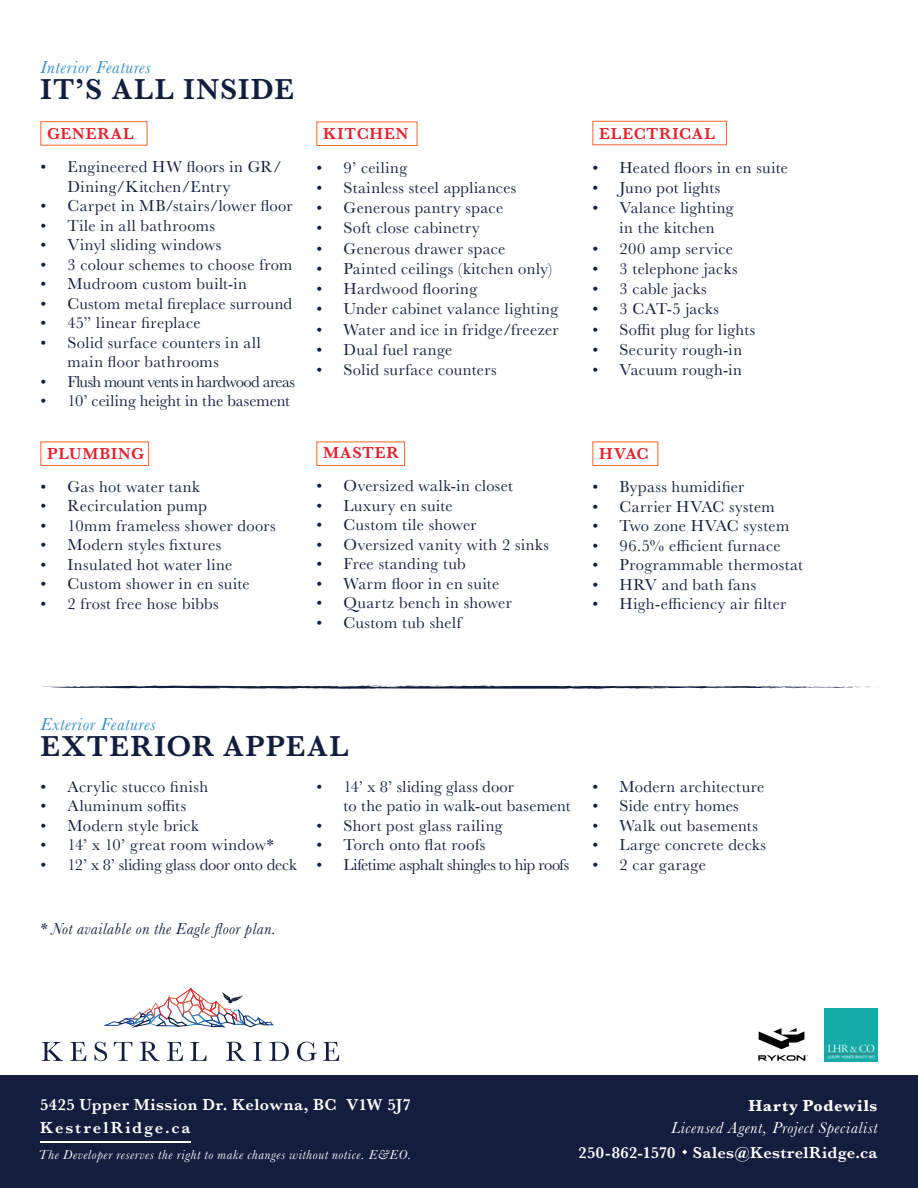
<style>
.page{position:relative;width:918px;height:1188px;background:#fff}
.page>*{position:absolute;margin:0;border:0;box-sizing:border-box;transform-origin:0 0}
.t1{font:600 30px "Baskerville";letter-spacing:.045em;color:#131d3e}
.t2{font:italic 18px "Baskerville";letter-spacing:.035em;color:#2f8cca}
.t3{font:16.5px/19.5px "Baskerville";letter-spacing:.02em;color:#131d3e}
.t4{font:600 16.5px/22.5px "Baskerville";letter-spacing:.025em;color:#fff}
.t5{font:600 16.5px "Baskerville";letter-spacing:.05em;color:#ea1f2a}
.t6{font:16.5px "Baskerville";letter-spacing:-.025em;color:#131d3e}
.t7{font:italic 16.5px "Baskerville";letter-spacing:.03em;color:#131d3e}
.t8{font:16.5px "Baskerville";letter-spacing:-.035em;color:#131d3e}
.t9{font:16.5px "Baskerville";letter-spacing:-.005em;color:#131d3e}
.t10{font:italic 16.5px "Baskerville";letter-spacing:.04em;color:#fff}
.t11{font:16.5px "Baskerville";color:#131d3e}
.t12{font:700 16.5px "Baskerville";letter-spacing:.045em;color:#fff}
.t13{font:italic 13.5px "Baskerville";letter-spacing:.05em;color:#fff}
</style>
<div class="page">
<div style="left:40px;top:121px;width:107px;height:25px;border:1px solid #f2652d"></div>
<div style="left:316px;top:122px;width:101px;height:24px;border:1px solid #f2652d"></div>
<div style="left:592px;top:121px;width:135px;height:24px;border:1px solid #f2652d"></div>
<div style="left:592px;top:442px;width:66px;height:24px;border:1px solid #f2652d"></div>
<div style="left:316px;top:442px;width:89px;height:24px;border:1px solid #f2652d"></div>
<div style="left:40px;top:442px;width:109px;height:24px;border:1px solid #f2652d"></div>
<svg style="left:42px;top:685px;width:837px;height:4px"></svg>
<div style="left:0;top:1076px;width:918px;height:112px;background:#131d3e"></div>
<svg style="left:42px;top:1042px;width:21px;height:19px"></svg>
<svg style="left:70px;top:1042px;width:16px;height:19px"></svg>
<svg style="left:95px;top:1042px;width:12px;height:19px"></svg>
<svg style="left:114px;top:1042px;width:18px;height:19px"></svg>
<svg style="left:140px;top:1042px;width:20px;height:19px"></svg>
<svg style="left:167px;top:1042px;width:16px;height:19px"></svg>
<svg style="left:190px;top:1042px;width:17px;height:19px"></svg>
<svg style="left:226px;top:1042px;width:20px;height:19px"></svg>
<svg style="left:253px;top:1042px;width:9px;height:19px"></svg>
<svg style="left:269px;top:1042px;width:20px;height:19px"></svg>
<svg style="left:297px;top:1042px;width:20px;height:19px"></svg>
<svg style="left:323px;top:1042px;width:16px;height:19px"></svg>
<img style="left:105px;top:987px;width:168px;height:41px">
<img style="left:825px;top:1008px;width:53px;height:54px">
<svg style="left:759px;top:1028px;width:45px;height:21px"></svg>
<svg style="left:758px;top:1055px;width:50px;height:6px"></svg>
<svg style="left:682px;top:1149px;width:5px;height:6px"></svg>
<hr style="left:40px;top:1142px;width:151px;height:1px;background:#fff">
<p class="t2" style="left:40px;top:55px;width:112px">Interior Features</p>
<h1 class="t1" style="left:40px;top:68px;width:255px">IT’S ALL INSIDE</h1>
<p class="t5" style="left:47px;top:122px;width:88px">GENERAL</p>
<p class="t3" style="left:67px;top:157px;width:216px;text-indent:-27px">• Engineered HW floors in GR/<br>Dining/Kitchen/Entry</p>
<p class="t3" style="left:40px;top:196px;width:254px">• Carpet in MB/stairs/lower floor</p>
<p class="t3" style="left:40px;top:216px;width:176px">• Tile in all bathrooms</p>
<p class="t3" style="left:40px;top:235px;width:182px">• Vinyl sliding windows</p>
<p class="t3" style="left:40px;top:255px;width:253px">• 3 colour schemes to choose from</p>
<p class="t3" style="left:40px;top:274px;width:208px">• Mudroom custom built-in</p>
<p class="t3" style="left:40px;top:294px;width:253px">• Custom metal fireplace surround</p>
<p class="t3" style="left:40px;top:313px;width:162px">• 45” linear fireplace</p>
<p class="t3" style="left:67px;top:333px;width:195px;text-indent:-27px">• Solid surface counters in all main floor bathrooms</p>
<p class="t8" style="left:40px;top:371px;width:256px">• Flush mount vents in hardwood areas</p>
<p class="t11" style="left:40px;top:390px;width:251px">• 10’ ceiling height in the basement</p>
<p class="t5" style="left:47px;top:442px;width:98px">PLUMBING</p>
<p class="t3" style="left:40px;top:477px;width:161px">• Gas hot water tank</p>
<p class="t3" style="left:40px;top:496px;width:168px">• Recirculation pump</p>
<p class="t3" style="left:40px;top:516px;width:237px">• 10mm frameless shower doors</p>
<p class="t3" style="left:40px;top:535px;width:182px">• Modern styles fixtures</p>
<p class="t3" style="left:40px;top:555px;width:193px">• Insulated hot water line</p>
<p class="t3" style="left:40px;top:574px;width:211px">• Custom shower in en suite</p>
<p class="t3" style="left:40px;top:594px;width:180px">• 2 frost free hose bibbs</p>
<p class="t5" style="left:323px;top:122px;width:87px">KITCHEN</p>
<p class="t3" style="left:316px;top:158px;width:92px">• 9’ ceiling</p>
<p class="t3" style="left:316px;top:178px;width:201px">• Stainless steel appliances</p>
<p class="t3" style="left:316px;top:198px;width:188px">• Generous pantry space</p>
<p class="t3" style="left:316px;top:219px;width:165px">• Soft close cabinetry</p>
<p class="t3" style="left:316px;top:239px;width:191px">• Generous drawer space</p>
<p class="t3" style="left:316px;top:259px;width:237px">• Painted ceilings (kitchen only)</p>
<p class="t3" style="left:316px;top:279px;width:162px">• Hardwood flooring</p>
<p class="t3" style="left:316px;top:300px;width:243px">• Under cabinet valance lighting</p>
<p class="t3" style="left:316px;top:320px;width:244px">• Water and ice in fridge/freezer</p>
<p class="t3" style="left:316px;top:340px;width:137px">• Dual fuel range</p>
<p class="t3" style="left:316px;top:360px;width:182px">• Solid surface counters</p>
<p class="t5" style="left:323px;top:441px;width:77px">MASTER</p>
<p class="t3" style="left:316px;top:477px;width:198px">• Oversized walk-in closet</p>
<p class="t3" style="left:316px;top:496px;width:138px">• Luxury en suite</p>
<p class="t3" style="left:316px;top:516px;width:162px">• Custom tile shower</p>
<p class="t3" style="left:316px;top:535px;width:234px">• Oversized vanity with 2 sinks</p>
<p class="t3" style="left:316px;top:555px;width:151px">• Free standing tub</p>
<p class="t3" style="left:316px;top:574px;width:184px">• Warm floor in en suite</p>
<p class="t3" style="left:316px;top:594px;width:197px">• Quartz bench in shower</p>
<p class="t3" style="left:316px;top:613px;width:146px">• Custom tub shelf</p>
<p class="t5" style="left:599px;top:122px;width:117px">ELECTRICAL</p>
<p class="t3" style="left:593px;top:158px;width:197px">• Heated floors in en suite</p>
<p class="t3" style="left:593px;top:178px;width:129px">• Juno pot lights</p>
<p class="t3" style="left:593px;top:198px;width:143px;line-height:20.2px;text-align:center">• Valance lighting in the kitchen</p>
<p class="t3" style="left:593px;top:239px;width:142px">• 200 amp service</p>
<p class="t3" style="left:593px;top:259px;width:147px">• 3 telephone jacks</p>
<p class="t3" style="left:593px;top:279px;width:116px">• 3 cable jacks</p>
<p class="t3" style="left:593px;top:300px;width:128px">• 3 CAT-5 jacks</p>
<p class="t3" style="left:593px;top:320px;width:164px">• Soffit plug for lights</p>
<p class="t3" style="left:593px;top:340px;width:151px">• Security rough-in</p>
<p class="t3" style="left:593px;top:360px;width:151px">• Vacuum rough-in</p>
<p class="t5" style="left:599px;top:442px;width:51px">HVAC</p>
<p class="t3" style="left:593px;top:477px;width:153px">• Bypass humidifier</p>
<p class="t3" style="left:593px;top:497px;width:184px">• Carrier HVAC system</p>
<p class="t3" style="left:593px;top:516px;width:198px">• Two zone HVAC system</p>
<p class="t3" style="left:593px;top:536px;width:190px">• 96.5% efficient furnace</p>
<p class="t3" style="left:593px;top:555px;width:212px">• Programmable thermostat</p>
<p class="t3" style="left:593px;top:575px;width:165px">• HRV and bath fans</p>
<p class="t3" style="left:593px;top:594px;width:195px">• High-efficiency air filter</p>
<p class="t2" style="left:40px;top:712px;width:117px">Exterior Features</p>
<h1 class="t1" style="left:40px;top:726px;width:310px">EXTERIOR APPEAL</h1>
<p class="t3" style="left:40px;top:777px;width:169px">• Acrylic stucco finish</p>
<p class="t3" style="left:40px;top:796px;width:147px">• Aluminum soffits</p>
<p class="t3" style="left:40px;top:816px;width:160px">• Modern style brick</p>
<p class="t3" style="left:40px;top:835px;width:235px">• 14’ x 10’ great room window*</p>
<p class="t9" style="left:40px;top:854px;width:258px">• 12’ x 8’ sliding glass door onto deck</p>
<p class="t7" style="left:39px;top:918px;width:239px">* Not available on the Eagle floor plan.</p>
<p class="t3" style="left:343px;top:777px;width:229px;text-indent:-27px">• 14’ x 8’ sliding glass door<br>to the patio in walk-out basement</p>
<p class="t3" style="left:316px;top:816px;width:188px">• Short post glass railing</p>
<p class="t3" style="left:316px;top:835px;width:170px">• Torch onto flat roofs</p>
<p class="t6" style="left:316px;top:854px;width:254px">• Lifetime asphalt shingles to hip roofs</p>
<p class="t3" style="left:592px;top:777px;width:173px">• Modern architecture</p>
<p class="t3" style="left:592px;top:796px;width:148px">• Side entry homes</p>
<p class="t3" style="left:592px;top:816px;width:167px">• Walk out basements</p>
<p class="t3" style="left:592px;top:835px;width:175px">• Large concrete decks</p>
<p class="t3" style="left:592px;top:855px;width:115px">• 2 car garage</p>
<p class="t4" style="left:40px;top:1094px;width:372px">5425 Upper Mission Dr. Kelowna, BC V1W 5J7<br>KestrelRidge.ca</p>
<p class="t13" style="left:39px;top:1146px;width:374px">The Developer reserves the right to make changes without notice. E&amp;EO.</p>
<p class="t4" style="left:579px;top:1141px;width:300px">250-862-1570 Sales@KestrelRidge.ca</p>
<p class="t12" style="left:748px;top:1094px;width:131px">Harty Podewils</p>
<p class="t10" style="left:671px;top:1117px;width:208px">Licensed Agent, Project Specialist</p>
</div>
